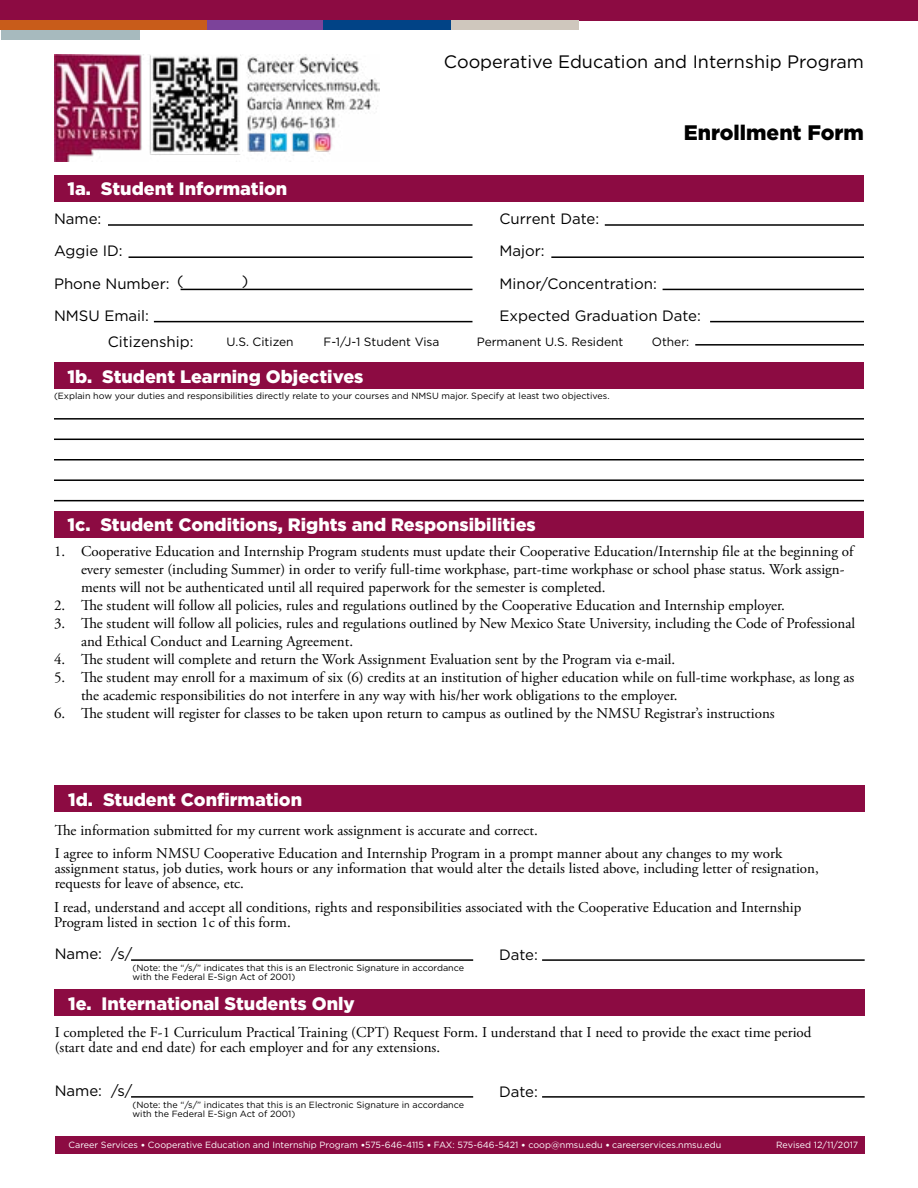
<style>
.page{position:relative;width:918px;height:1188px;background:#fff}
.page>*{position:absolute;margin:0;border:0;box-sizing:border-box;transform-origin:0 0}
.t1{font:900 21px "Gotham";color:#000}
.t2{font:900 18px "Gotham";color:#fff}
.t3{font:18px "Gotham";color:#000}
.t4{font:15px/15px "Adobe Garamond Pro";color:#000}
.t5{font:15px "Gotham";color:#000}
.t6{font:12px "Gotham";color:#000}
.t7{font:9px/9px "Gotham";color:#000}
.t8{font:9px "Gotham";color:#fff}
.s1{font-family:"Calibri"}
</style>
<div class="page">
<img style="left:54px;top:54px;width:325px;height:108px">
<div style="left:54px;top:175px;width:810px;height:27px;background:#8c0b42"></div>
<div style="left:54px;top:362px;width:810px;height:27px;background:#8c0b42"></div>
<hr style="left:108px;top:224px;width:364px;height:2px;background:#000">
<hr style="left:54px;top:418px;width:810px;height:2px;background:#000">
<hr style="left:54px;top:439px;width:810px;height:1px;background:#000">
<hr style="left:54px;top:459px;width:810px;height:2px;background:#000">
<hr style="left:54px;top:479px;width:810px;height:2px;background:#000">
<hr style="left:54px;top:500px;width:810px;height:1px;background:#000">
<hr style="left:605px;top:224px;width:259px;height:2px;background:#000">
<hr style="left:129px;top:256px;width:344px;height:2px;background:#000">
<hr style="left:551px;top:256px;width:313px;height:2px;background:#000">
<hr style="left:181px;top:289px;width:291px;height:1px;background:#000">
<hr style="left:663px;top:289px;width:201px;height:1px;background:#000">
<hr style="left:154px;top:321px;width:318px;height:1px;background:#000">
<hr style="left:710px;top:321px;width:154px;height:1px;background:#000">
<hr style="left:695px;top:344px;width:169px;height:2px;background:#000">
<div style="left:0;top:0;width:918px;height:21px;background:#8c0b42"></div>
<div style="left:0;top:21px;width:207px;height:9px;background:#c85c1a"></div>
<div style="left:207px;top:21px;width:117px;height:9px;background:#7c439a"></div>
<div style="left:324px;top:21px;width:127px;height:9px;background:#014386"></div>
<div style="left:451px;top:21px;width:128px;height:9px;background:#cfc7bd"></div>
<div style="left:1px;top:30px;width:138px;height:10px;background:#a7babe"></div>
<div style="left:55px;top:1136px;width:810px;height:17px;background:#8c0b42"></div>
<div style="left:55px;top:785px;width:810px;height:27px;background:#8c0b42"></div>
<hr style="left:131px;top:959px;width:342px;height:2px;background:#000">
<hr style="left:542px;top:959px;width:323px;height:2px;background:#000">
<div style="left:55px;top:989px;width:810px;height:27px;background:#8c0b42"></div>
<hr style="left:131px;top:1096px;width:342px;height:2px;background:#000">
<hr style="left:542px;top:1096px;width:323px;height:2px;background:#000">
<div style="left:54px;top:511px;width:810px;height:27px;background:#8c0b42"></div>
<p class="t3" style="left:444px;top:51px;width:422px">Cooperative Education and Internship Program</p>
<p class="t2" style="left:68px;top:177px;width:221px">1a. Student Information</p>
<p class="t1" style="left:684px;top:118px;width:182px">Enrollment Form</p>
<p class="t5" style="left:54px;top:209px;width:49px">Name:</p>
<p class="t5" style="left:500px;top:209px;width:101px">Current Date:</p>
<p class="t5" style="left:54px;top:242px;width:70px">Aggie ID:</p>
<p class="t5" style="left:500px;top:242px;width:47px">Major:</p>
<p class="t5" style="left:54px;top:274px;width:117px">Phone Number:</p>
<p class="t5" style="left:177px;top:271px;width:8px">(</p>
<p class="t5" style="left:242px;top:271px;width:8px">)</p>
<p class="t5" style="left:500px;top:274px;width:159px">Minor/Concentration:</p>
<p class="t5" style="left:54px;top:306px;width:97px">NMSU Email:</p>
<p class="t5" style="left:500px;top:306px;width:203px">Expected Graduation Date:</p>
<p class="t5" style="left:108px;top:332px;width:87px">Citizenship:</p>
<p class="t6" style="left:227px;top:334px;width:69px">U.S. Citizen</p>
<p class="t6" style="left:324px;top:334px;width:117px">F-1/J-1 Student Visa</p>
<p class="t6" style="left:477px;top:334px;width:148px">Permanent U.S. Resident</p>
<p class="t6" style="left:652px;top:334px;width:39px">Other:</p>
<p class="t2" style="left:68px;top:364px;width:298px">1b. Student Learning Objectives</p>
<p class="t7" style="left:54px;top:391px;width:557px">(Explain how your duties and responsibilities directly relate to your courses and NMSU major. Specify at least two objectives.</p>
<p class="t2" style="left:68px;top:513px;width:470px">1c. Student Conditions, Rights and Responsibilities</p>
<p class="t4" style="left:81px;top:543px;width:774px;line-height:18px;text-indent:-27px">1. Cooperative Education and Internship Program students must update their Cooperative Education/Internship file at the beginning of every semester (including Summer) in order to verify full-time workphase, part-time workphase or school phase status. Work assign&shy;ments will not be authenticated until all required paperwork for the semester is completed.</p>
<p class="t4" style="left:54px;top:599px;width:732px">2. The student will follow all policies, rules and regulations outlined by the Cooperative Education and Internship employer.</p>
<p class="t4" style="left:81px;top:615px;width:776px;line-height:18px;text-indent:-27px">3. The student will follow all policies, rules and regulations outlined by New Mexico State University, including the Code of Professional and Ethical Conduct and Learning Agreement.</p>
<p class="t4" style="left:54px;top:653px;width:623px">4. The student will complete and return the Work Assignment Evaluation sent by the Program via e-mail.</p>
<p class="t4" style="left:81px;top:669px;width:775px;line-height:18px;text-indent:-27px">5. The student may enroll for a maximum of six (6) credits at an institution of higher education while on full-time workphase, as long as the academic responsibilities do not interfere in any way with his/her work obligations to the employer.</p>
<p class="t4" style="left:54px;top:707px;width:722px">6. The student will register for classes to be taken upon return to campus as outlined by the NMSU Registrar’s instructions</p>
<p class="t2" style="left:68px;top:787px;width:235px">1d. Student Confirmation</p>
<p class="t4" style="left:55px;top:823px;width:485px">The information submitted for my current work assignment is accurate and correct.</p>
<p class="t4" style="left:55px;top:847px;width:766px">I agree to inform NMSU Cooperative Education and Internship Program in a prompt manner about any changes to my work assignment status, job duties, work hours or any information that would alter the details listed above, including letter of resignation, requests for leave of absence, etc.</p>
<p class="t4" style="left:54px;top:900px;width:749px">I read, understand and accept all conditions, rights and responsibilities associated with the Cooperative Education and Internship<br>Program listed in section 1c of this form.</p>
<p class="t5" style="left:55px;top:944px;width:79px">Name: /s/</p>
<p class="t5" style="left:499px;top:945px;width:40px">Date:</p>
<p class="t7" style="left:133px;top:963px;width:333px">(Note: the “/s/” indicates that this is an Electronic Signature in accordance with the Federal E-Sign Act of 2001)</p>
<p class="t2" style="left:68px;top:991px;width:288px">1e. International Students Only</p>
<p class="t4" style="left:55px;top:1025px;width:758px">I completed the F-1 Curriculum Practical Training (CPT) Request Form. I understand that I need to provide the exact time period (start date and end date) for each employer and for any extensions.</p>
<p class="t5" style="left:55px;top:1081px;width:79px">Name: /s/</p>
<p class="t5" style="left:499px;top:1082px;width:40px">Date:</p>
<p class="t7" style="left:133px;top:1100px;width:333px">(Note: the “/s/” indicates that this is an Electronic Signature in accordance with the Federal E-Sign Act of 2001)</p>
<p class="t8" style="left:69px;top:1139px;width:654px">Career Services <span class="s1">•</span> Cooperative Education and Internship Program <span class="s1">•</span>575-646-4115 <span class="s1">•</span> FAX: 575-646-5421 <span class="s1">•</span> coop@nmsu.edu <span class="s1">•</span> careerservices.nmsu.edu</p>
<p class="t8" style="left:776px;top:1139px;width:84px">Revised 12/11/2017</p>
</div>
